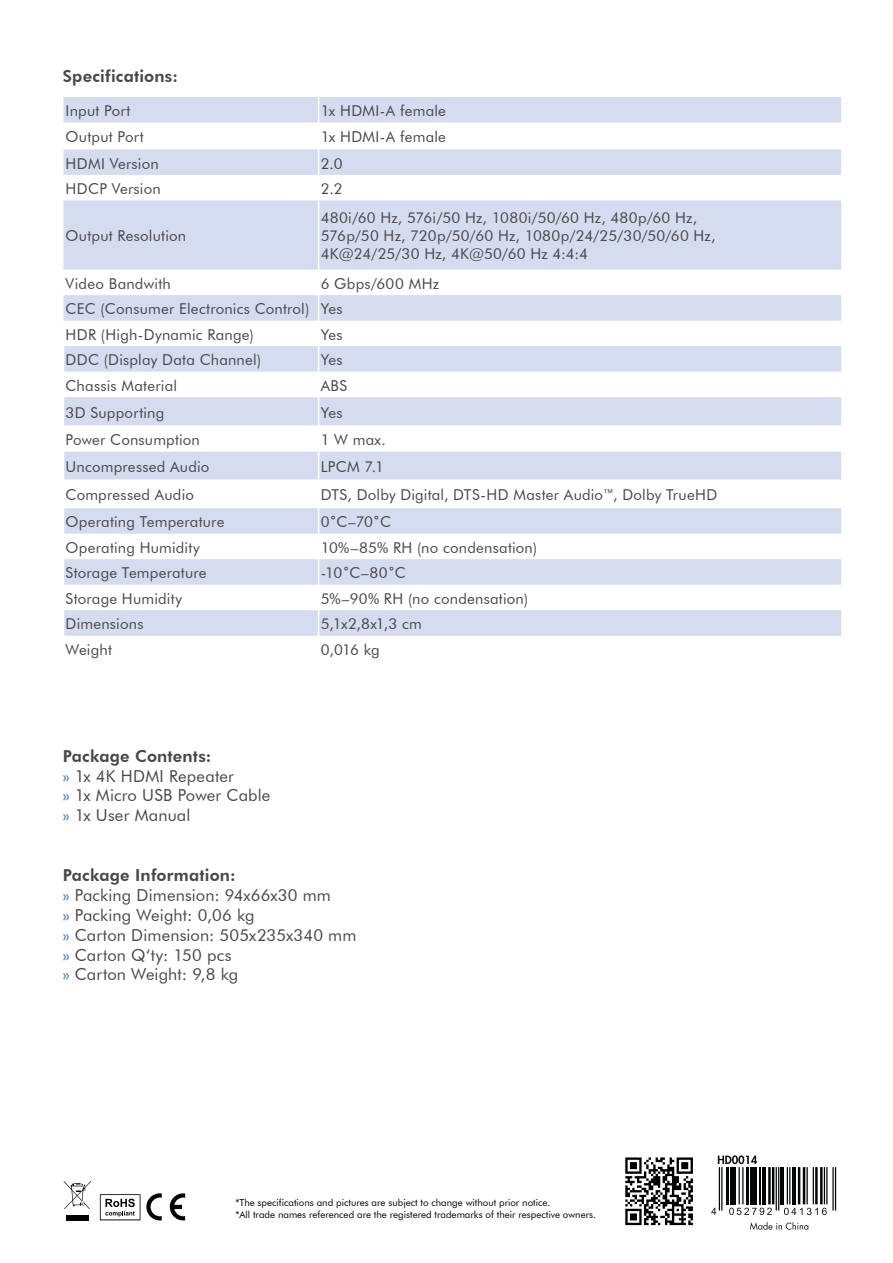
<style>
.page{position:relative;width:893px;height:1263px;background:#fff}
.page>*{position:absolute;margin:0;border:0;box-sizing:border-box;transform-origin:0 0}
.t1{font:16.5px/19.8px "Futura BT";letter-spacing:.01em;color:#484848}
.t2{font:800 16.5px "Futura BT";letter-spacing:.015em;color:#484848}
.t3{font:15px/18px "Futura BT";letter-spacing:.015em;color:#484848}
.t4{font:9.75px/11.7px "Futura BT";color:#000}
.s1{font-weight:800}
.s2{color:#3c6eb3}
</style>
<div class="page">
<svg style="left:100px;top:1194px;width:40px;height:26px"></svg>
<svg style="left:64px;top:1181px;width:27px;height:28px"></svg>
<div style="left:66px;top:1215px;width:23px;height:5px;background:#000"></div>
<svg style="left:146px;top:1193px;width:16px;height:27px"></svg>
<svg style="left:170px;top:1193px;width:15px;height:27px"></svg>
<svg style="left:63px;top:97px;width:778px;height:539px;fill:#d6dcef"></svg>
<svg style="left:318px;top:97px;width:1px;height:103px"></svg>
<hr style="left:318px;top:200px;width:1px;height:70px;background:#fff">
<svg style="left:63px;top:346px;width:1px;height:26px"></svg>
<svg style="left:63px;top:397px;width:1px;height:28px"></svg>
<svg style="left:63px;top:452px;width:1px;height:27px"></svg>
<svg style="left:63px;top:508px;width:1px;height:26px"></svg>
<svg style="left:63px;top:559px;width:1px;height:26px"></svg>
<svg style="left:63px;top:610px;width:1px;height:26px"></svg>
<svg style="left:318px;top:270px;width:1px;height:366px"></svg>
<svg style="left:750px;top:1222px;width:58px;height:8px"></svg>
<svg style="left:625px;top:1157px;width:68px;height:68px"></svg>
<svg style="left:718px;top:1155px;width:39px;height:9px"></svg>
<hr style="left:721px;top:1167px;width:1px;height:43px;background:#040505">
<hr style="left:719px;top:1167px;width:1px;height:43px;background:#040505">
<hr style="left:726px;top:1167px;width:3px;height:37px;background:#040505">
<hr style="left:730px;top:1167px;width:1px;height:37px;background:#040505">
<hr style="left:732px;top:1167px;width:4px;height:37px;background:#040505">
<hr style="left:742px;top:1167px;width:1px;height:37px;background:#040505">
<hr style="left:739px;top:1167px;width:1px;height:37px;background:#040505">
<hr style="left:746px;top:1167px;width:2px;height:37px;background:#040505">
<hr style="left:750px;top:1167px;width:3px;height:37px;background:#040505">
<hr style="left:755px;top:1167px;width:2px;height:37px;background:#040505">
<hr style="left:760px;top:1167px;width:1px;height:37px;background:#040505">
<hr style="left:762px;top:1167px;width:4px;height:37px;background:#040505">
<hr style="left:772px;top:1167px;width:2px;height:37px;background:#040505">
<hr style="left:768px;top:1167px;width:3px;height:37px;background:#040505">
<hr style="left:778px;top:1167px;width:1px;height:43px;background:#040505">
<hr style="left:776px;top:1167px;width:1px;height:43px;background:#040505">
<hr style="left:781px;top:1167px;width:3px;height:37px;background:#040505">
<hr style="left:789px;top:1167px;width:1px;height:37px;background:#040505">
<hr style="left:787px;top:1167px;width:1px;height:37px;background:#040505">
<hr style="left:792px;top:1167px;width:3px;height:37px;background:#040505">
<hr style="left:803px;top:1167px;width:2px;height:37px;background:#040505">
<hr style="left:798px;top:1167px;width:2px;height:37px;background:#040505">
<hr style="left:813px;top:1167px;width:1px;height:37px;background:#040505">
<hr style="left:806px;top:1167px;width:2px;height:37px;background:#040505">
<hr style="left:820px;top:1167px;width:3px;height:37px;background:#040505">
<hr style="left:815px;top:1167px;width:3px;height:37px;background:#040505">
<hr style="left:835px;top:1167px;width:1px;height:43px;background:#040505">
<hr style="left:832px;top:1167px;width:2px;height:43px;background:#040505">
<hr style="left:826px;top:1167px;width:1px;height:37px;background:#040505">
<hr style="left:824px;top:1167px;width:1px;height:37px;background:#040505">
<svg style="left:711px;top:1208px;width:5px;height:7px"></svg>
<svg style="left:729px;top:1208px;width:43px;height:7px"></svg>
<svg style="left:784px;top:1208px;width:43px;height:7px"></svg>
<p class="t2" style="left:63px;top:70px;width:117px">Specifications:</p>
<p class="t3" style="left:66px;top:103px;width:66px">Input Port</p>
<p class="t3" style="left:321px;top:103px;width:127px">1x HDMI-A female</p>
<p class="t3" style="left:66px;top:129px;width:80px">Output Port</p>
<p class="t3" style="left:321px;top:129px;width:127px">1x HDMI-A female</p>
<p class="t3" style="left:66px;top:155px;width:95px">HDMI Version</p>
<p class="t3" style="left:321px;top:155px;width:23px">2.0</p>
<p class="t3" style="left:66px;top:181px;width:97px">HDCP Version</p>
<p class="t3" style="left:321px;top:181px;width:23px">2.2</p>
<p class="t3" style="left:66px;top:228px;width:122px">Output Resolution</p>
<p class="t3" style="left:321px;top:210px;width:396px">480i/60 Hz, 576i/50 Hz, 1080i/50/60 Hz, 480p/60 Hz,<br>576p/50 Hz, 720p/50/60 Hz, 1080p/24/25/30/50/60 Hz,<br>4K@24/25/30 Hz, 4K@50/60 Hz 4:4:4</p>
<p class="t3" style="left:66px;top:276px;width:107px">Video Bandwith</p>
<p class="t3" style="left:66px;top:272px;width:375px;line-height:25.5px;text-indent:255px">6 Gbps/600 MHz<br>CEC (Consumer Electronics Control) Yes<br>HDR (High-Dynamic Range)</p>
<p class="t3" style="left:321px;top:327px;width:23px">Yes</p>
<p class="t3" style="left:66px;top:352px;width:197px">DDC (Display Data Channel)</p>
<p class="t3" style="left:321px;top:352px;width:23px">Yes</p>
<p class="t3" style="left:66px;top:378px;width:113px">Chassis Material</p>
<p class="t3" style="left:321px;top:378px;width:28px">ABS</p>
<p class="t3" style="left:66px;top:405px;width:100px">3D Supporting</p>
<p class="t3" style="left:321px;top:405px;width:23px">Yes</p>
<p class="t3" style="left:66px;top:432px;width:136px">Power Consumption</p>
<p class="t3" style="left:321px;top:432px;width:67px">1 W max.</p>
<p class="t3" style="left:66px;top:459px;width:145px">Uncompressed Audio</p>
<p class="t3" style="left:321px;top:459px;width:65px">LPCM 7.1</p>
<p class="t3" style="left:66px;top:487px;width:130px">Compressed Audio</p>
<p class="t3" style="left:321px;top:487px;width:398px">DTS, Dolby Digital, DTS-HD Master Audio™, Dolby TrueHD</p>
<p class="t3" style="left:66px;top:514px;width:160px">Operating Temperature</p>
<p class="t3" style="left:321px;top:513px;width:72px">0˚C–70˚C</p>
<p class="t3" style="left:66px;top:540px;width:136px">Operating Humidity</p>
<p class="t3" style="left:321px;top:538px;width:218px">10%–85% RH (no condensation)</p>
<p class="t3" style="left:66px;top:565px;width:143px">Storage Temperature</p>
<p class="t3" style="left:321px;top:564px;width:86px">-10˚C–80˚C</p>
<p class="t3" style="left:66px;top:591px;width:118px">Storage Humidity</p>
<p class="t3" style="left:321px;top:589px;width:209px">5%–90% RH (no condensation)</p>
<p class="t3" style="left:66px;top:616px;width:79px">Dimensions</p>
<p class="t3" style="left:321px;top:616px;width:103px">5,1x2,8x1,3 cm</p>
<p class="t3" style="left:66px;top:642px;width:48px">Weight</p>
<p class="t3" style="left:321px;top:642px;width:60px">0,016 kg</p>
<p class="t1" style="left:63px;top:747px;width:209px"><span class="s1">Package Contents:<br></span><span class="s2">»</span> 1x 4K HDMI Repeater<br><span class="s2">»</span> 1x Micro USB Power Cable <span class="s2">»</span> 1x User Manual</p>
<p class="t1" style="left:63px;top:867px;width:295px"><span class="s1">Package Information:<br></span><span class="s2">»</span> Packing Dimension: 94x66x30 mm<br><span class="s2">»</span> Packing Weight: 0,06 kg<br><span class="s2">»</span> Carton Dimension: 505x235x340 mm <span class="s2">»</span> Carton Q‘ty: 150 pcs<br><span class="s2">»</span> Carton Weight: 9,8 kg</p>
<p class="t4" style="left:235px;top:1197px;width:362px">*The specifications and pictures are subject to change without prior notice.<br>*All trade names referenced are the registered trademarks of their respective owners.</p>
</div>
